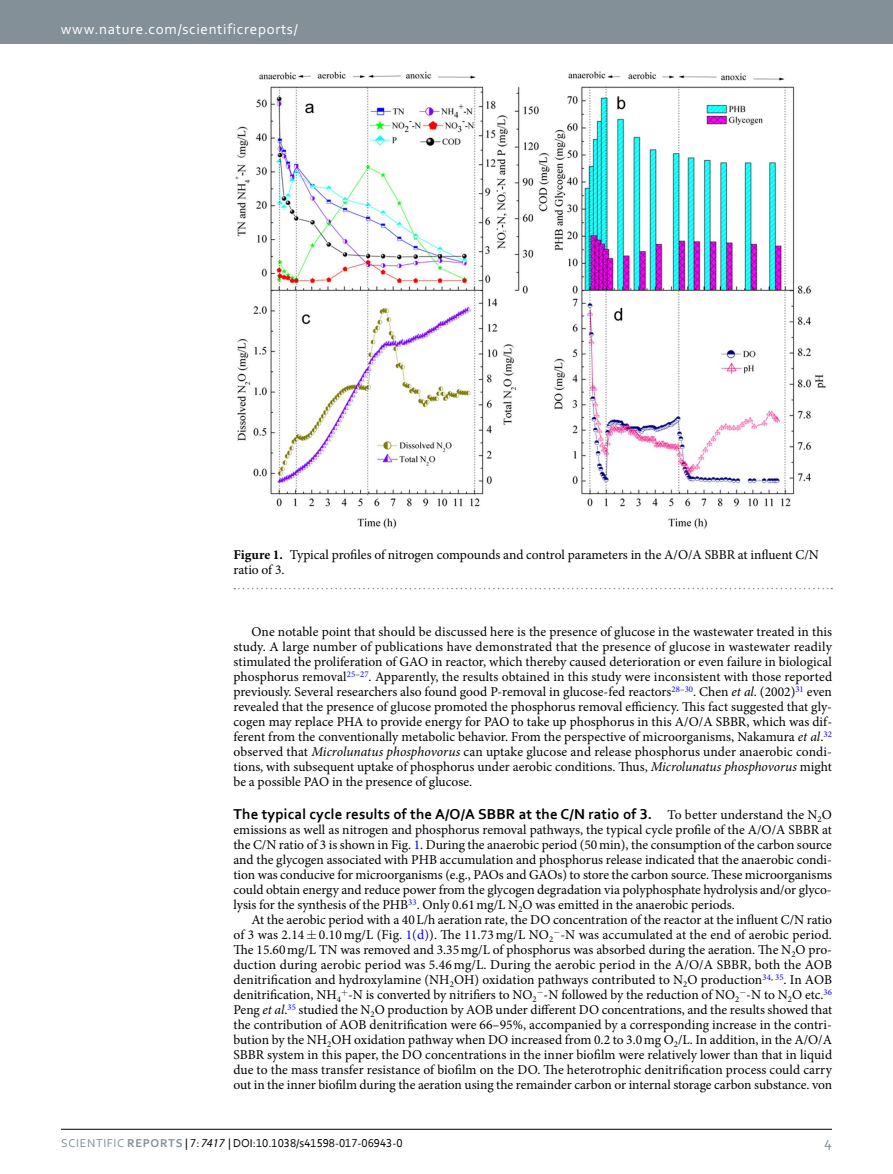
<style>
.page{position:relative;width:893px;height:1174px;background:#fff}
.page>*{position:absolute;margin:0;border:0;box-sizing:border-box;transform-origin:0 0}
.t1{font:700 15px "Corbel";letter-spacing:.01em;color:#000}
.t2{font:15px "Corbel 2";letter-spacing:.045em;color:#fff}
.t3{font:15px "Corbel 2";color:#839097}
.t4{font:13.5px/15px "Minion Pro";letter-spacing:-.005em;color:#000;text-align:justify}
.t5{font:12px "Corbel";color:#000}
.s1{font-weight:700}
.s2{font-style:italic}
.s3{font-family:"Minion Pro";font-weight:400;font-size:13.5px}
.s4{color:#00f}
.s5{font-family:"Corbel 2";color:#839097}
.s6{font-family:"Corbel Bold 2";color:#839097}
.s7{font-family:"Myriad Pro";font-style:italic}
</style>
<div class="page">
<div style="left:0;top:0;width:893px;height:43px;background:#839097"></div>
<hr style="left:61px;top:1129px;width:771px;height:1px;background:#000">
<img style="left:235px;top:71px;width:591px;height:458px">
<svg style="left:234px;top:588px;width:598px;height:1px"></svg>
<p class="t2" style="left:61px;top:19px;width:238px">www.nature.com/scientificreports/</p>
<p class="t4" style="left:233px;top:547px;width:587px"><span class="s1">Figure 1.</span> Typical profiles of nitrogen compounds and control parameters in the A/O/A SBBR at influent C/N ratio of 3.</p>
<p class="t4" style="left:233px;top:624px;width:600px;text-indent:18px">One notable point that should be discussed here is the presence of glucose in the wastewater treated in this study. A large number of publications have demonstrated that the presence of glucose in wastewater readily stimulated the proliferation of GAO in reactor, which thereby caused deterioration or even failure in biological phosphorus removal<sup>25</sup><sup>–</sup><sup>27</sup>. Apparently, the results obtained in this study were inconsistent with those reported previously. Several researchers also found good P-removal in glucose-fed reactors<sup>28</sup><sup>–</sup><sup>30</sup>. Chen <span class="s2">et al</span>. (2002)<sup>31</sup> even revealed that the presence of glucose promoted the phosphorus removal efficiency. This fact suggested that gly&shy;cogen may replace PHA to provide energy for PAO to take up phosphorus in this A/O/A SBBR, which was dif&shy;ferent from the conventionally metabolic behavior. From the perspective of microorganisms, Nakamura <span class="s2">et al</span>.<sup>32 </sup>observed that <span class="s2">Microlunatus phosphovorus</span> can uptake glucose and release phosphorus under anaerobic condi&shy;tions, with subsequent uptake of phosphorus under aerobic conditions. Thus, <span class="s2">Microlunatus phosphovorus</span> might be a possible PAO in the presence of glucose.</p>
<p class="t1" style="left:233px;top:805px;width:600px">The typical cycle results of the A/O/A SBBR at the C/N ratio of 3. <span class="s3">To better understand the N</span><sub>2</sub><span class="s3">O</span></p>
<p class="t4" style="left:233px;top:822px;width:600px">emissions as well as nitrogen and phosphorus removal pathways, the typical cycle profile of the A/O/A SBBR at the C/N ratio of 3 is shown in Fig. <span class="s4">1</span>. During the anaerobic period (50min), the consumption of the carbon source and the glycogen associated with PHB accumulation and phosphorus release indicated that the anaerobic condi&shy;tion was conducive for microorganisms (e.g., PAOs and GAOs) to store the carbon source. These microorganisms could obtain energy and reduce power from the glycogen degradation via polyphosphate hydrolysis and/or glyco&shy;lysis for the synthesis of the PHB<sup>33</sup>. Only 0.61mg/L N<sub>2</sub>O was emitted in the anaerobic periods.</p>
<p class="t4" style="left:233px;top:912px;width:600px;text-indent:18px">At the aerobic period with a 40L/h aeration rate, the DO concentration of the reactor at the influent C/N ratio of 3 was 2.14 0.10 mg/L (Fig. <span class="s4">1(d)</span>). The 11.73 mg/L NO<sub>2</sub>−-N was accumulated at the end of aerobic period.<br>The 15.60mg/L TN was removed and 3.35mg/L of phosphorus was absorbed during the aeration. The N<sub>2</sub>O pro&shy;duction during aerobic period was 5.46 mg/L. During the aerobic period in the A/O/A SBBR, both the AOB denitrification and hydroxylamine (NH<sub>2</sub>OH) oxidation pathways contributed to N<sub>2</sub>O production<sup>34</sup><sup>,</sup> <sup>35</sup>. In AOB denitrification, NH<sub>4</sub> -N is converted by nitrifiers to NO<sub>2</sub>−-N followed by the reduction of NO<sub>2</sub>−-N to N<sub>2</sub>O etc.<sup>36<br></sup>Peng <span class="s2">et al</span>.<sup>35</sup> studied the N<sub>2</sub>O production by AOB under different DO concentrations, and the results showed that the contribution of AOB denitrification were 66–95%, accompanied by a corresponding increase in the contri&shy;bution by the NH<sub>2</sub>OH oxidation pathway when DO increased from 0.2 to 3.0mg O<sub>2</sub>/L. In addition, in the A/O/A SBBR system in this paper, the DO concentrations in the inner biofilm were relatively lower than that in liquid due to the mass transfer resistance of biofilm on the DO. The heterotrophic denitrification process could carry out in the inner biofilm during the aeration using the remainder carbon or internal storage carbon substance. von</p>
<p class="t5" style="left:61px;top:1135px;width:343px"><span class="s5">SCiEntifiC</span> <span class="s6">REPORTS</span> | 7: <span class="s7">7417</span> | DOI:10.1038/s41598-017-06943-0</p>
<p class="t3" style="left:824px;top:1132px;width:9px">4</p>
</div>
